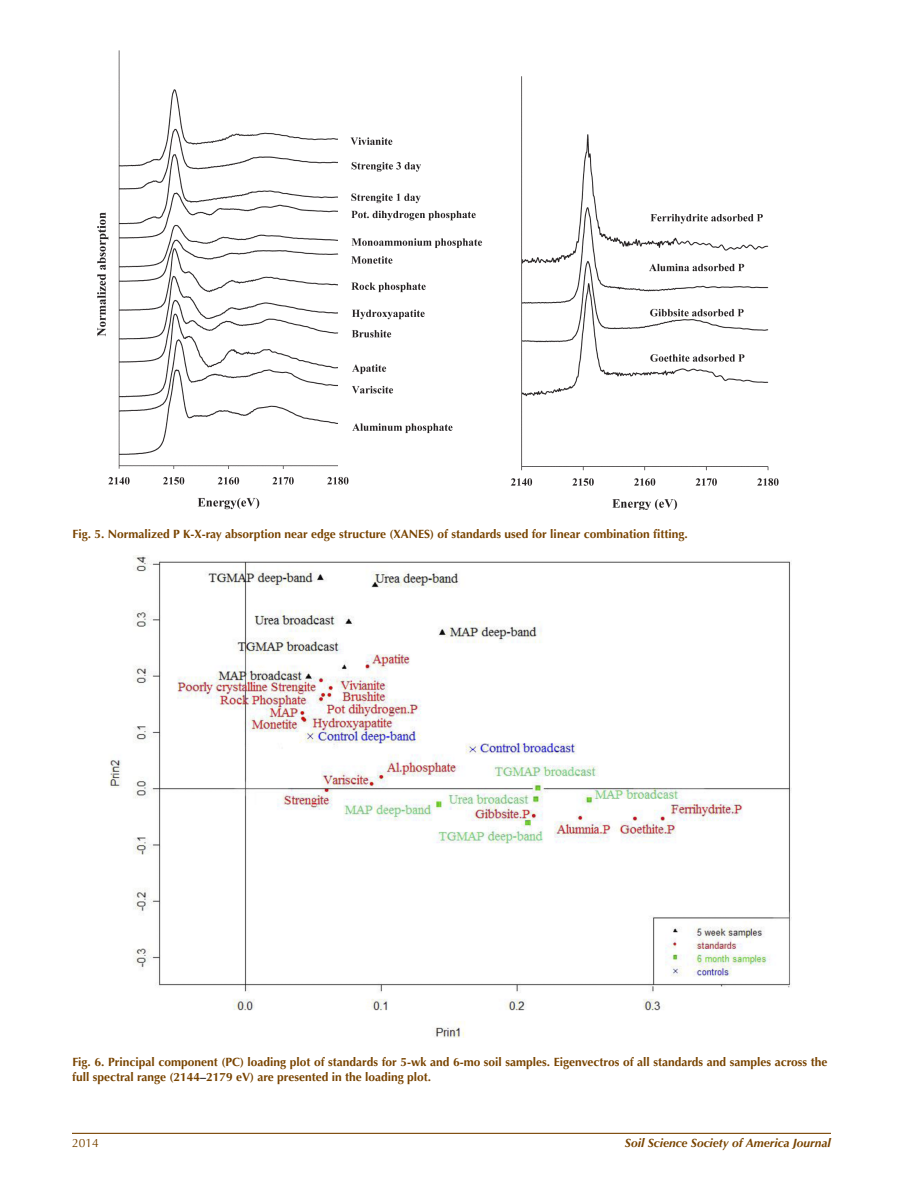
<style>
.page{position:relative;width:918px;height:1188px;background:#fff}
.page>*{position:absolute;margin:0;border:0;box-sizing:border-box;transform-origin:0 0}
.t1{font:700 12px/15px "Optima LT Std";color:#794400}
.t2{font:italic 700 12px "Optima LT Std";color:#794400}
.t3{font:12px "Optima LT Std";color:#794400}
.s1{color:#231f20}
</style>
<div class="page">
<hr style="left:72px;top:1133px;width:759px;height:1px;background:#794400">
<img style="left:97px;top:50px;width:682px;height:459px">
<img style="left:108px;top:556px;width:684px;height:482px">
<p class="t1" style="left:73px;top:526px;width:617px">Fig. 5. Normalized P K-X-ray absorption near edge structure (XANES) of standards used for linear combination fitting.</p>
<p class="t1" style="left:72px;top:1055px;width:757px">Fig. 6. Principal component (PC) loading plot of standards for 5-wk and 6-mo soil samples. Eigenvectros of all standards and samples across the full spectral range (2144<span class="s1">–</span>2179 eV) are presented in the loading plot.</p>
<p class="t3" style="left:72px;top:1136px;width:28px">2014</p>
<p class="t2" style="left:625px;top:1136px;width:208px">Soil Science Society of America Journal</p>
</div>
